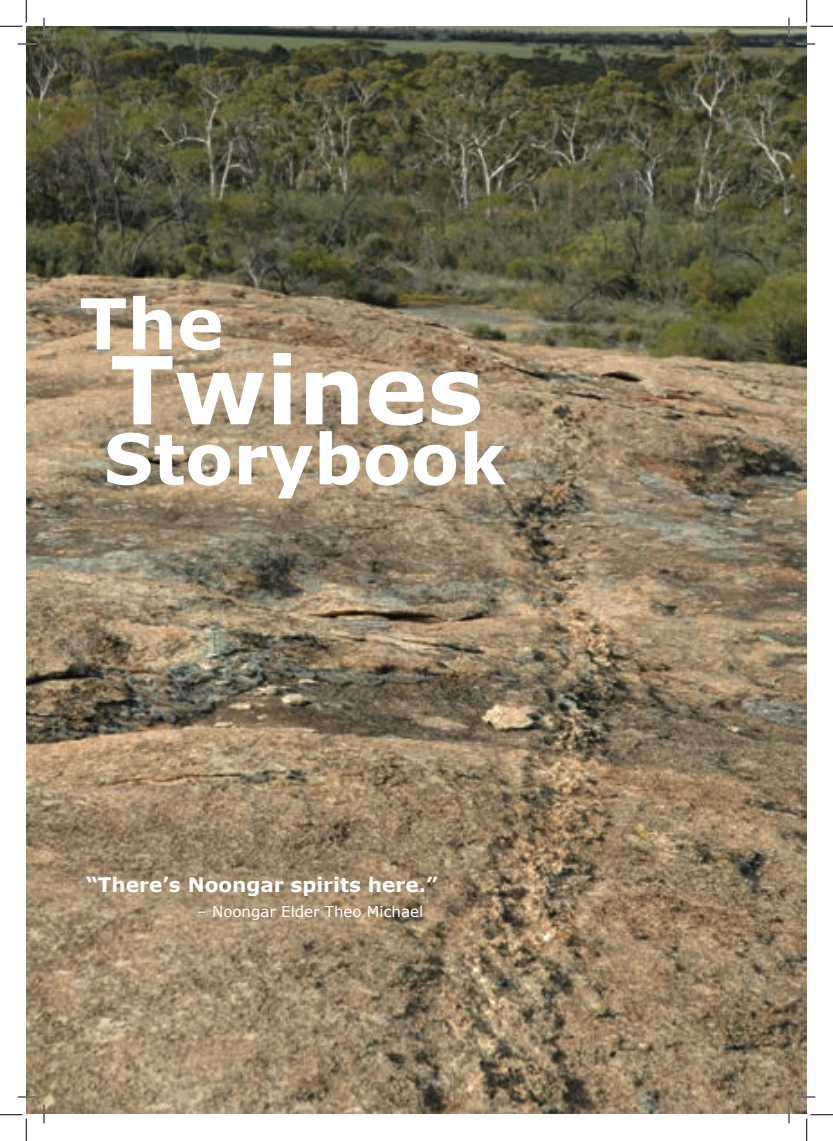
<style>
.page{position:relative;width:833px;height:1141px;background:#fff}
.page>*{position:absolute;margin:0;border:0;box-sizing:border-box;transform-origin:0 0}
.t1{font:700 93.75px "Verdana";color:#fff}
.t2{font:700 70px "Verdana";color:#fff}
.t3{font:700 20px "Verdana";color:#fff}
.t4{font:15px "Verdana";color:#fff}
</style>
<div class="page">
<img style="left:26px;top:26px;width:780px;height:1087px">
<svg style="left:18px;top:43px;width:18px;height:2px"></svg>
<svg style="left:796px;top:43px;width:18px;height:2px"></svg>
<svg style="left:18px;top:1096px;width:18px;height:1px"></svg>
<svg style="left:796px;top:1096px;width:18px;height:1px"></svg>
<svg style="left:43px;top:18px;width:2px;height:18px"></svg>
<svg style="left:43px;top:1104px;width:2px;height:19px"></svg>
<svg style="left:787px;top:18px;width:2px;height:18px"></svg>
<svg style="left:787px;top:1104px;width:2px;height:19px"></svg>
<svg style="left:0;top:0;width:27px;height:27px"></svg>
<svg style="left:0;top:1114px;width:27px;height:26px"></svg>
<svg style="left:806px;top:0;width:26px;height:27px"></svg>
<svg style="left:806px;top:1114px;width:26px;height:26px"></svg>
<h2 class="t2" style="left:79px;top:274px;width:146px">The</h2>
<h1 class="t1" style="left:110px;top:324px;width:374px">Twines</h1>
<h2 class="t2" style="left:103px;top:409px;width:404px">Storybook</h2>
<p class="t3" style="left:86px;top:870px;width:353px">“There’s Noongar spirits here.”</p>
<p class="t4" style="left:197px;top:900px;width:227px">– Noongar Elder Theo Michael</p>
</div>
